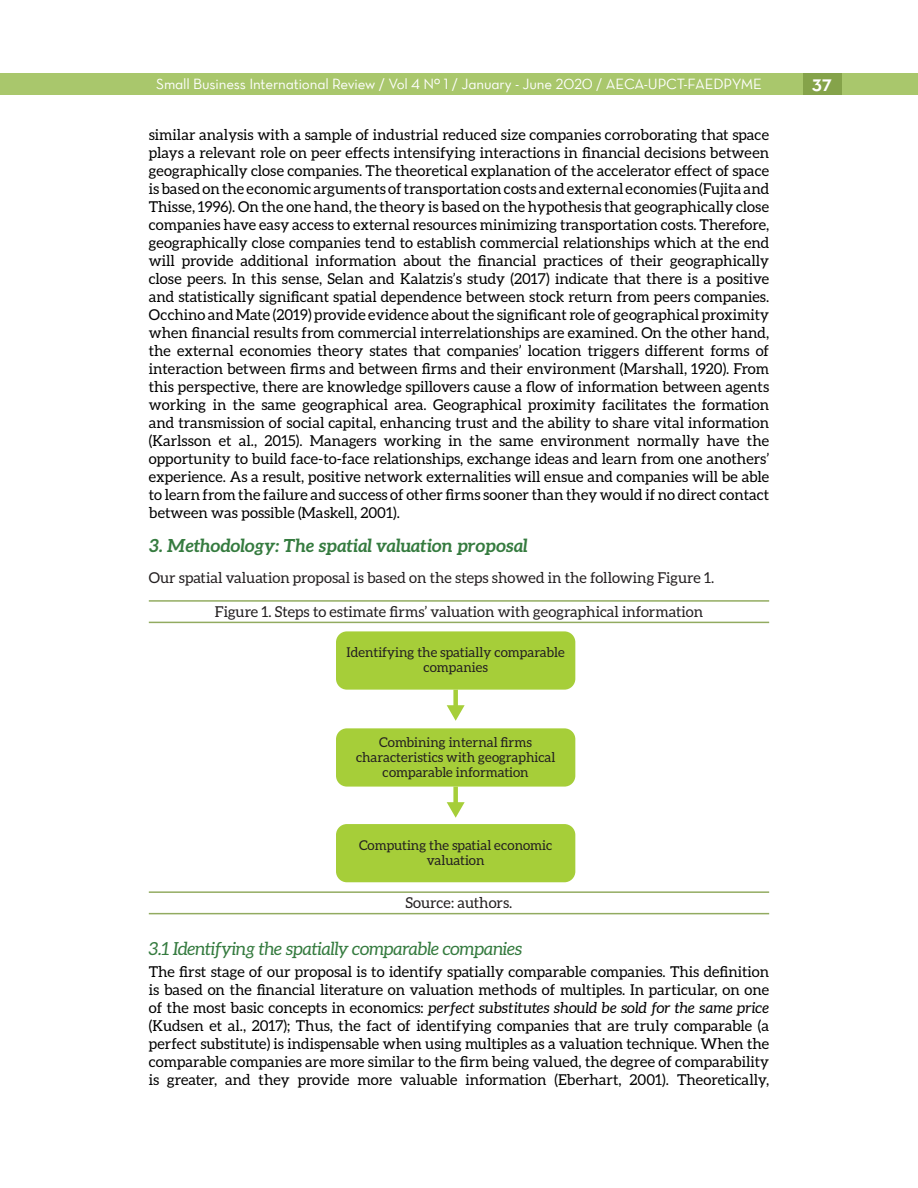
<style>
.page{position:relative;width:918px;height:1188px;background:#fff}
.page>*{position:absolute;margin:0;border:0;box-sizing:border-box;transform-origin:0 0}
.t1{font:22.5px "Neutra Text Demi SC";color:#fff}
.subtitulos{font:italic 18px "Aleo";letter-spacing:-.02em;color:#357b3f}
.TEXTO{font:italic 700 18px "Aleo";letter-spacing:-.005em;color:#357b3f}
.t2{font:15px/18px "Aleo";color:#000;text-align:justify}
.t3{font:15px "Aleo";color:#231f20}
.t4{font:15px "Neutra Text Book Alt";letter-spacing:-.01em;color:#fff}
.t5{font:13.5px/15px "Aleo";color:#231f20;text-align:center}
.s1{font-style:italic}
</style>
<div class="page">
<div style="left:0;top:74px;width:918px;height:21px;background:#a9c76c"></div>
<div style="left:803px;top:74px;width:39px;height:21px;background:#7f9d44"></div>
<hr style="left:149px;top:600px;width:620px;height:2px;background:#7f9d44">
<hr style="left:149px;top:891px;width:620px;height:2px;background:#7f9d44">
<hr style="left:149px;top:622px;width:620px;height:1px;background:#7f9d44">
<hr style="left:149px;top:913px;width:620px;height:1px;background:#7f9d44">
<div style="left:336px;top:631px;width:239px;height:59px;background:#a6ce39;border-radius:11px"></div>
<div style="left:336px;top:728px;width:239px;height:59px;background:#a6ce39;border-radius:11px"></div>
<div style="left:336px;top:824px;width:239px;height:58px;background:#a6ce39;border-radius:11px"></div>
<div style="left:453px;top:690px;width:5px;height:18px;background:#a6ce39"></div>
<svg style="left:447px;top:705px;width:18px;height:16px"></svg>
<div style="left:453px;top:787px;width:5px;height:18px;background:#a6ce39"></div>
<svg style="left:447px;top:802px;width:18px;height:16px"></svg>
<p class="t4" style="left:156px;top:74px;width:607px">Small Business International Review / Vol 4 Nº 1 / January - June 2020 / AECA-UPCT-FAEDPYME</p>
<h1 class="t1" style="left:812px;top:70px;width:22px">37</h1>
<p class="t2" style="left:149px;top:125px;width:622px">similar analysis with a sample of industrial reduced size companies corroborating that space plays a relevant role on peer effects intensifying interactions in financial decisions between geographically close companies. The theoretical explanation of the accelerator effect of space is based on the economic arguments of transportation costs and external economies (Fujita and Thisse, 1996). On the one hand, the theory is based on the hypothesis that geographically close companies have easy access to external resources minimizing transportation costs. Therefore, geographically close companies tend to establish commercial relationships which at the end will provide additional information about the financial practices of their geographically close peers. In this sense, Selan and Kalatzis’s study (2017) indicate that there is a positive and statistically significant spatial dependence between stock return from peers companies.<br>Occhino and Mate (2019) provide evidence about the significant role of geographical proximity when financial results from commercial interrelationships are examined. On the other hand, the external economies theory states that companies’ location triggers different forms of interaction between firms and between firms and their environment (Marshall, 1920). From this perspective, there are knowledge spillovers cause a flow of information between agents working in the same geographical area. Geographical proximity facilitates the formation and transmission of social capital, enhancing trust and the ability to share vital information (Karlsson et al., 2015). Managers working in the same environment normally have the opportunity to build face-to-face relationships, exchange ideas and learn from one anothers’ experience. As a result, positive network externalities will ensue and companies will be able to learn from the failure and success of other firms sooner than they would if no direct contact between was possible (Maskell, 2001).</p>
<p class="TEXTO" style="left:149px;top:535px;width:380px">3. Methodology: The spatial valuation proposal</p>
<p class="t3" style="left:149px;top:569px;width:567px">Our spatial valuation proposal is based on the steps showed in the following Figure 1.</p>
<p class="t3" style="left:215px;top:603px;width:490px">Figure 1. Steps to estimate firms’ valuation with geographical information</p>
<p class="t5" style="left:347px;top:644px;width:220px">Identifying the spatially comparable companies</p>
<p class="t5" style="left:356px;top:734px;width:201px">Combining internal firms characteristics with geographical comparable information</p>
<p class="t5" style="left:359px;top:837px;width:195px">Computing the spatial economic valuation</p>
<p class="t3" style="left:406px;top:895px;width:108px">Source: authors.</p>
<p class="subtitulos" style="left:149px;top:938px;width:375px">3.1 Identifying the spatially comparable companies</p>
<p class="t2" style="left:149px;top:963px;width:622px">The first stage of our proposal is to identify spatially comparable companies. This definition is based on the financial literature on valuation methods of multiples. In particular, on one of the most basic concepts in economics: <span class="s1">perfect substitutes should be sold for the same price </span>(Kudsen et al., 2017); Thus, the fact of identifying companies that are truly comparable (a perfect substitute) is indispensable when using multiples as a valuation technique. When the comparable companies are more similar to the firm being valued, the degree of comparability is greater, and they provide more valuable information (Eberhart, 2001). Theoretically,</p>
</div>
